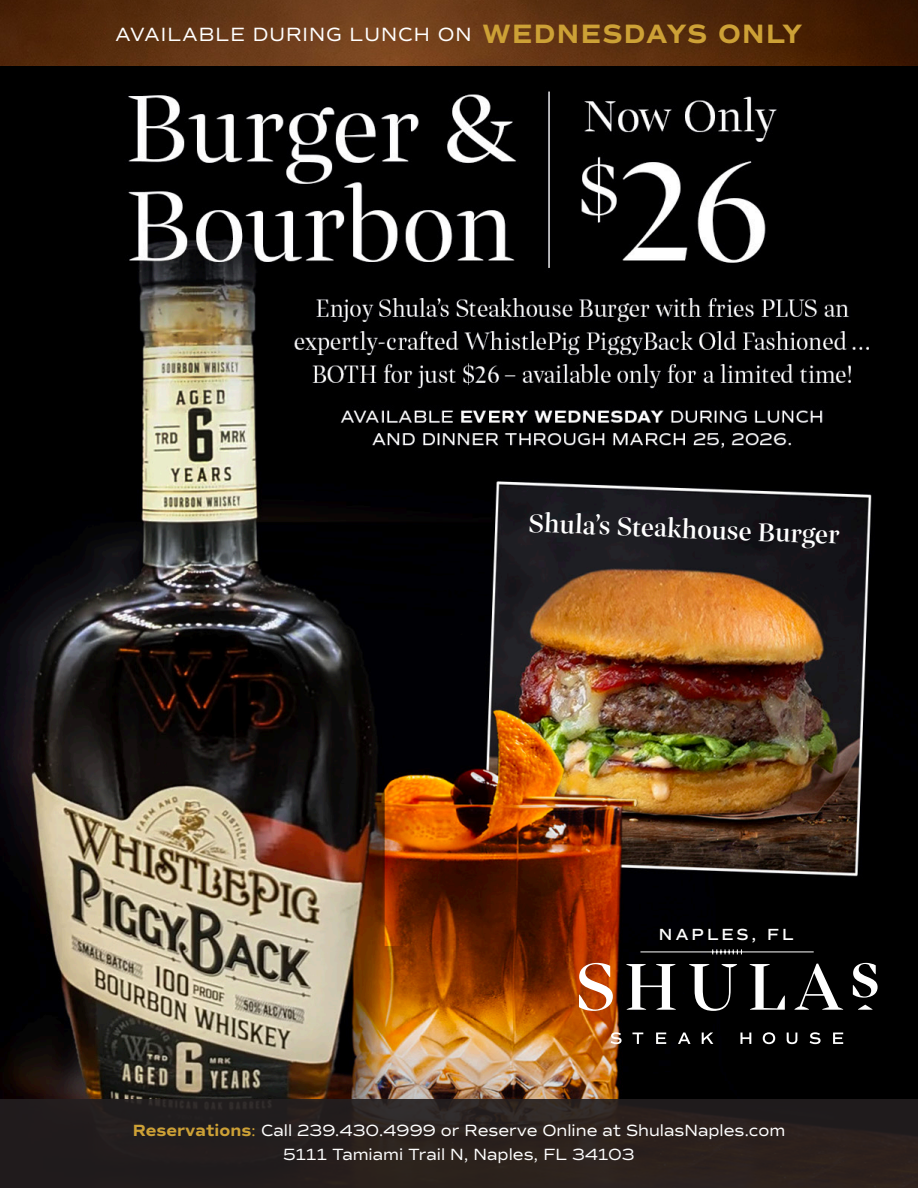
<style>
.page{position:relative;width:918px;height:1188px;background:#fff}
.page>*{position:absolute;margin:0;border:0;box-sizing:border-box;transform-origin:0 0}
.t1{font:500 28.5px "Inka B Display";color:#fff}
.t2{font:19.5px "Commuters Sans";letter-spacing:.05em;color:#fff}
.t3{font:16.5px "Commuters Sans";color:#fff}
.t4{font:600 16.35px "Commuters Sans";letter-spacing:.175em;color:#fff}
.s1{font-weight:700;font-size:27px;color:#cda136}
.s2{font-weight:700;color:#cda136}
.s3{color:#cda136}
</style>
<div class="page">
<img style="left:0;top:66px;width:918px;height:1033px">
<svg style="left:0;top:0;width:918px;height:66px;background:#5b2f10"></svg>
<div style="left:0;top:1099px;width:918px;height:89px;background:#2a201d"></div>
<svg style="left:579px;top:963px;width:34px;height:48px"></svg>
<svg style="left:626px;top:964px;width:50px;height:46px"></svg>
<svg style="left:689px;top:964px;width:48px;height:47px"></svg>
<svg style="left:750px;top:964px;width:35px;height:46px"></svg>
<svg style="left:794px;top:964px;width:49px;height:46px"></svg>
<svg style="left:853px;top:963px;width:25px;height:35px"></svg>
<svg style="left:858px;top:1005px;width:15px;height:5px"></svg>
<svg style="left:611px;top:1032px;width:11px;height:12px"></svg>
<svg style="left:632px;top:1033px;width:11px;height:11px"></svg>
<svg style="left:656px;top:1033px;width:10px;height:11px"></svg>
<svg style="left:678px;top:1033px;width:13px;height:11px"></svg>
<svg style="left:702px;top:1033px;width:11px;height:11px"></svg>
<svg style="left:740px;top:1033px;width:11px;height:11px"></svg>
<svg style="left:763px;top:1032px;width:12px;height:12px"></svg>
<svg style="left:787px;top:1033px;width:10px;height:11px"></svg>
<svg style="left:810px;top:1032px;width:11px;height:12px"></svg>
<svg style="left:833px;top:1033px;width:10px;height:11px"></svg>
<hr style="left:640px;top:952px;width:174px;height:1px;background:#fff">
<svg style="left:712px;top:949px;width:30px;height:5px"></svg>
<p class="t2" style="left:115px;top:23px;width:689px">AVAILABLE DURING LUNCH ON <span class="s1">WEDNESDAYS ONLY</span></p>
<p class="t1" style="left:529px;top:508px;width:313px;rotate:2deg">Shula’s Steakhouse Burger</p>
<p class="t4" style="left:659px;top:924px;width:136px">NAPLES, FL</p>
<p class="t3" style="left:133px;top:1120px;width:654px"><span class="s2">Reservations</span><span class="s3">:</span> Call 239.430.4999 or Reserve Online at ShulasNaples.com</p>
<p class="t3" style="left:283px;top:1144px;width:353px">5111 Tamiami Trail N, Naples, FL 34103</p>
</div>
